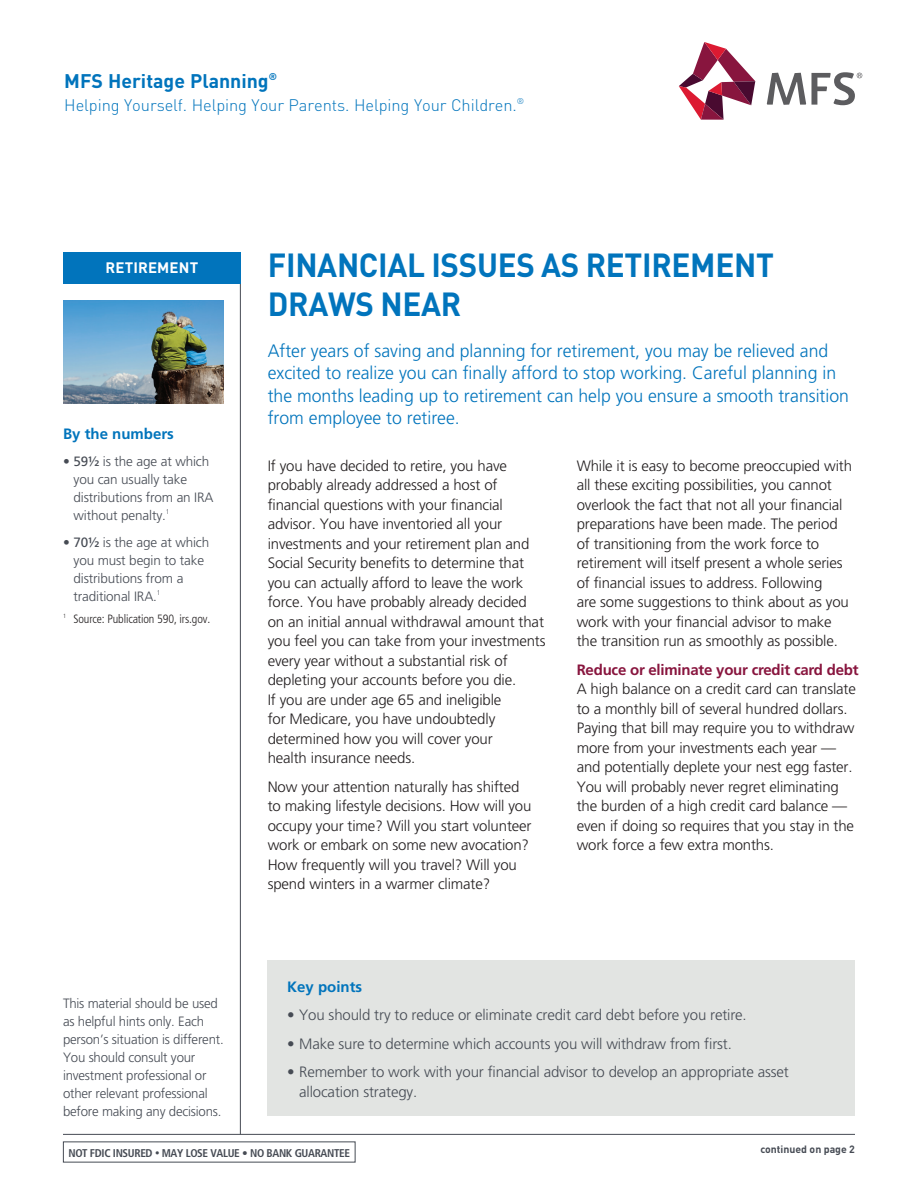
<style>
.page{position:relative;width:918px;height:1188px;background:#fff}
.page>*{position:absolute;margin:0;border:0;box-sizing:border-box;transform-origin:0 0}
.t1{font:700 33px/39px "DINOT";letter-spacing:-.01em;color:#0174bc;scale:.95 1}
.t2{font:700 19.5px "DINOT";color:#0174bc}
.t3{font:300 18px/22.5px "Frutiger LT Std";color:#0174bc}
.t4{font:300 16.5px "DINOT";letter-spacing:-.005em;color:#0174bc}
.t5{font:300 15px/19.5px "Frutiger LT Std";letter-spacing:-.01em;color:#231f20}
.t6{font:300 15px/19.5px "Frutiger LT Std";letter-spacing:-.01em;color:#464b54}
.t7{font:700 15px "Frutiger LT Std";letter-spacing:-.015em;color:#88153e}
.t8{font:700 15px "Frutiger LT Std";color:#0174bc}
.t9{font:700 15px "DINOT";letter-spacing:.01em;color:#fff}
.t10{font:300 13.5px/18px "Frutiger LT Std";letter-spacing:-.015em;color:#464b54}
.t11{font:300 condensed 12px "Frutiger LT Std";letter-spacing:-.01em;color:#231f20}
.t12{font:700 condensed 11.25px "Frutiger LT Std";letter-spacing:-.03em;color:#464b54}
.t13{font:700 10.5px "DINOT";color:#464b54}
.s1{font-weight:400}
.s2{font-size:9px}
</style>
<div class="page">
<hr style="left:63px;top:1134px;width:792px;height:1px;background:#464b54">
<hr style="left:240px;top:252px;width:1px;height:882px;background:#464b54">
<svg style="left:679px;top:42px;width:76px;height:78px"></svg>
<svg style="left:767px;top:72px;width:95px;height:33px"></svg>
<img style="left:63px;top:300px;width:161px;height:104px">
<div style="left:63px;top:252px;width:178px;height:32px;background:#0174bc"></div>
<div style="left:268px;top:961px;width:587px;height:155px;background:#e2e4e2"></div>
<h2 class="t2" style="left:64px;top:68px;width:214px">MFS Heritage Planning<sup>®</sup></h2>
<p class="t4" style="left:64px;top:95px;width:461px">Helping Yourself. Helping Your Parents. Helping Your Children.<sup>®</sup></p>
<p class="t9" style="left:106px;top:258px;width:94px">RETIREMENT</p>
<p class="t8" style="left:63px;top:425px;width:112px">By the numbers</p>
<p class="t10" style="left:74px;top:452px;width:142px;text-indent:-11px">• <span class="s1">59½</span> is the age at which you can usually take distributions from an IRA without penalty.<sup>1</sup></p>
<p class="t10" style="left:74px;top:533px;width:137px;text-indent:-11px"><span class="s1">• 70½</span> is the age at which you must begin to take distributions from a traditional IRA.<sup>1</sup></p>
<p class="t11" style="left:63px;top:612px;width:149px"><sup>1</sup> Source: Publication 590, irs.gov.</p>
<p class="t10" style="left:63px;top:995px;width:162px">This material should be used as helpful hints only. Each person’s situation is different.<br>You should consult your investment professional or other relevant professional before making any decisions.</p>
<h1 class="t1" style="left:268px;top:245px;width:534px">FINANCIAL ISSUES AS RETIREMENT<br>DRAWS NEAR</h1>
<p class="t3" style="left:268px;top:340px;width:583px">After years of saving and planning for retirement, you may be relieved and excited to realize you can finally afford to stop working. Careful planning in the months leading up to retirement can help you ensure a smooth transition from employee to retiree.</p>
<p class="t5" style="left:268px;top:456px;width:279px">If you have decided to retire, you have probably already addressed a host of financial questions with your financial advisor. You have inventoried all your investments and your retirement plan and Social Security benefits to determine that you can actually afford to leave the work force. You have probably already decided on an initial annual withdrawal amount that you feel you can take from your investments every year without a substantial risk of depleting your accounts before you die.<br>If you are under age 65 and ineligible<br>for Medicare, you have undoubtedly determined how you will cover your<br>health insurance needs.</p>
<p class="t5" style="left:268px;top:777px;width:265px">Now your attention naturally has shifted to making lifestyle decisions. How will you occupy your time? Will you start volunteer work or embark on some new avocation?<br>How frequently will you travel? Will you spend winters in a warmer climate?</p>
<p class="t5" style="left:577px;top:456px;width:277px">While it is easy to become preoccupied with all these exciting possibilities, you cannot overlook the fact that not all your financial preparations have been made. The period of transitioning from the work force to retirement will itself present a whole series of financial issues to address. Following<br>are some suggestions to think about as you work with your financial advisor to make the transition run as smoothly as possible.</p>
<p class="t7" style="left:577px;top:661px;width:283px">Reduce or eliminate your credit card debt</p>
<p class="t5" style="left:577px;top:680px;width:281px">A high balance on a credit card can translate to a monthly bill of several hundred dollars.<br>Paying that bill may require you to withdraw more from your investments each year — and potentially deplete your nest egg faster.<br>You will probably never regret eliminating the burden of a high credit card balance — even if doing so requires that you stay in the work force a few extra months.</p>
<p class="t8" style="left:287px;top:977px;width:77px">Key points</p>
<p class="t6" style="left:287px;top:1005px;width:461px">• You should try to reduce or eliminate credit card debt before you retire.</p>
<p class="t6" style="left:287px;top:1034px;width:446px">• Make sure to determine which accounts you will withdraw from first.</p>
<p class="t6" style="left:299px;top:1062px;width:491px;text-indent:-12px">• Remember to work with your financial advisor to develop an appropriate asset allocation strategy.</p>
<p class="t12" style="left:68px;top:1147px;width:283px">NOT FDIC INSURED <span class="s2">•</span> MAY LOSE VALUE • NO BANK GUARANTEE</p>
<p class="t13" style="left:760px;top:1142px;width:96px">continued on page 2</p>
</div>
